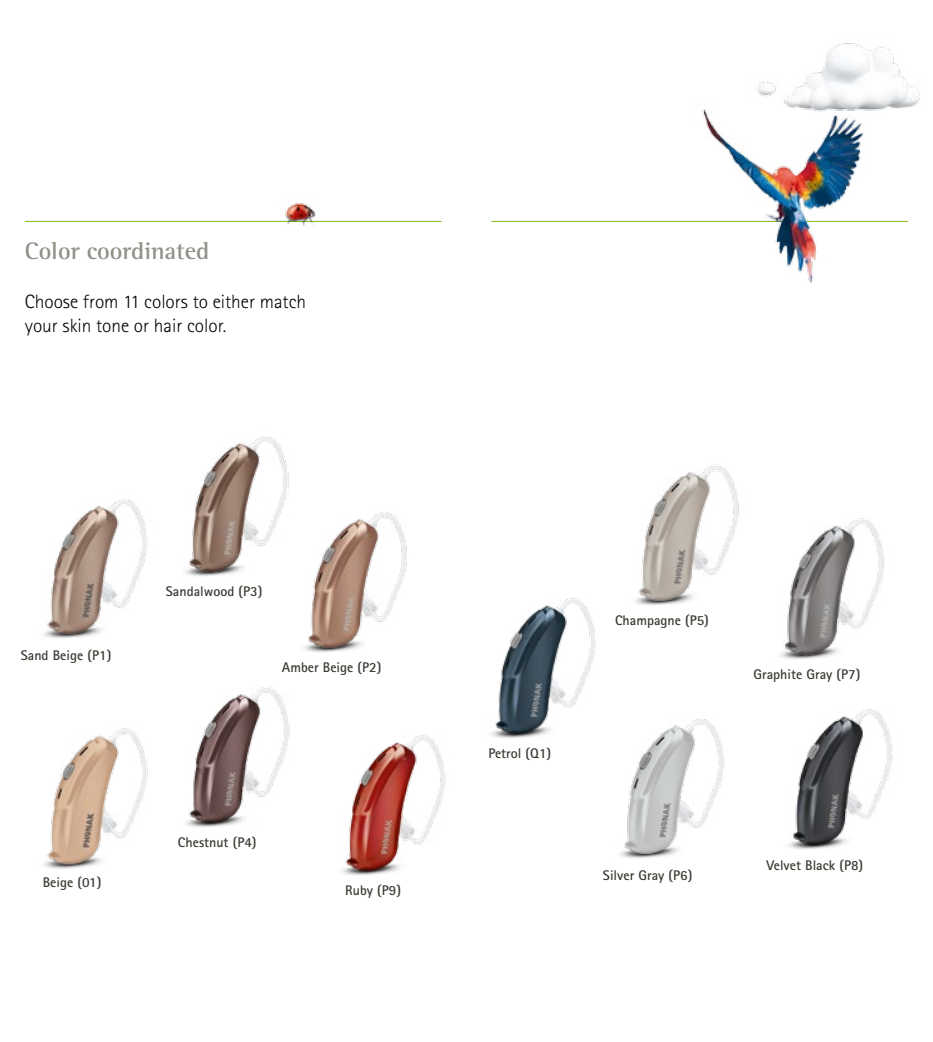
<style>
.page{position:relative;width:933px;height:1042px;background:#fff}
.page>*{position:absolute;margin:0;border:0;box-sizing:border-box;transform-origin:0 0}
.t1{font:700 24.5px "Rotis Semi Serif Pro";color:#919189}
.t2{font:300 19.25px/24.5px "Rotis Sans Serif Pro";color:#000}
.t3{font:700 14px "Rotis Sans Serif Pro";color:#3b3a33}
</style>
<div class="page">
<img style="left:185px;top:437px;width:104px;height:140px">
<img style="left:788px;top:709px;width:105px;height:141px">
<img style="left:44px;top:728px;width:104px;height:141px">
<img style="left:186px;top:687px;width:104px;height:140px">
<img style="left:342px;top:735px;width:104px;height:140px">
<img style="left:492px;top:598px;width:104px;height:141px">
<img style="left:576px;top:700px;width:148px;height:158px">
<img style="left:635px;top:466px;width:104px;height:139px">
<img style="left:781px;top:518px;width:103px;height:141px">
<img style="left:44px;top:498px;width:104px;height:141px">
<img style="left:279px;top:501px;width:128px;height:151px">
<img style="left:756px;top:43px;width:164px;height:68px">
<hr style="left:25px;top:221px;width:416px;height:1px;background:#85bc22">
<hr style="left:491px;top:221px;width:417px;height:1px;background:#85bc22">
<img style="left:269px;top:203px;width:66px;height:23px">
<img style="left:685px;top:103px;width:193px;height:180px">
<h1 class="t1" style="left:25px;top:235px;width:186px">Color coordinated</h1>
<h2 class="t2" style="left:25px;top:289px;width:283px">Choose from 11 colors to either match your skin tone or hair color.</h2>
<p class="t3" style="left:21px;top:646px;width:92px">Sand Beige (P1)</p>
<p class="t3" style="left:166px;top:583px;width:98px">Sandalwood (P3)</p>
<p class="t3" style="left:282px;top:659px;width:101px">Amber Beige (P2)</p>
<p class="t3" style="left:43px;top:874px;width:60px">Beige (01)</p>
<p class="t3" style="left:178px;top:833px;width:80px">Chestnut (P4)</p>
<p class="t3" style="left:345px;top:881px;width:57px">Ruby (P9)</p>
<p class="t3" style="left:488px;top:745px;width:64px">Petrol (Q1)</p>
<p class="t3" style="left:615px;top:611px;width:95px">Champagne (P5)</p>
<p class="t3" style="left:753px;top:666px;width:108px">Graphite Gray (P7)</p>
<p class="t3" style="left:603px;top:866px;width:91px">Silver Gray (P6)</p>
<p class="t3" style="left:766px;top:856px;width:98px">Velvet Black (P8)</p>
</div>
